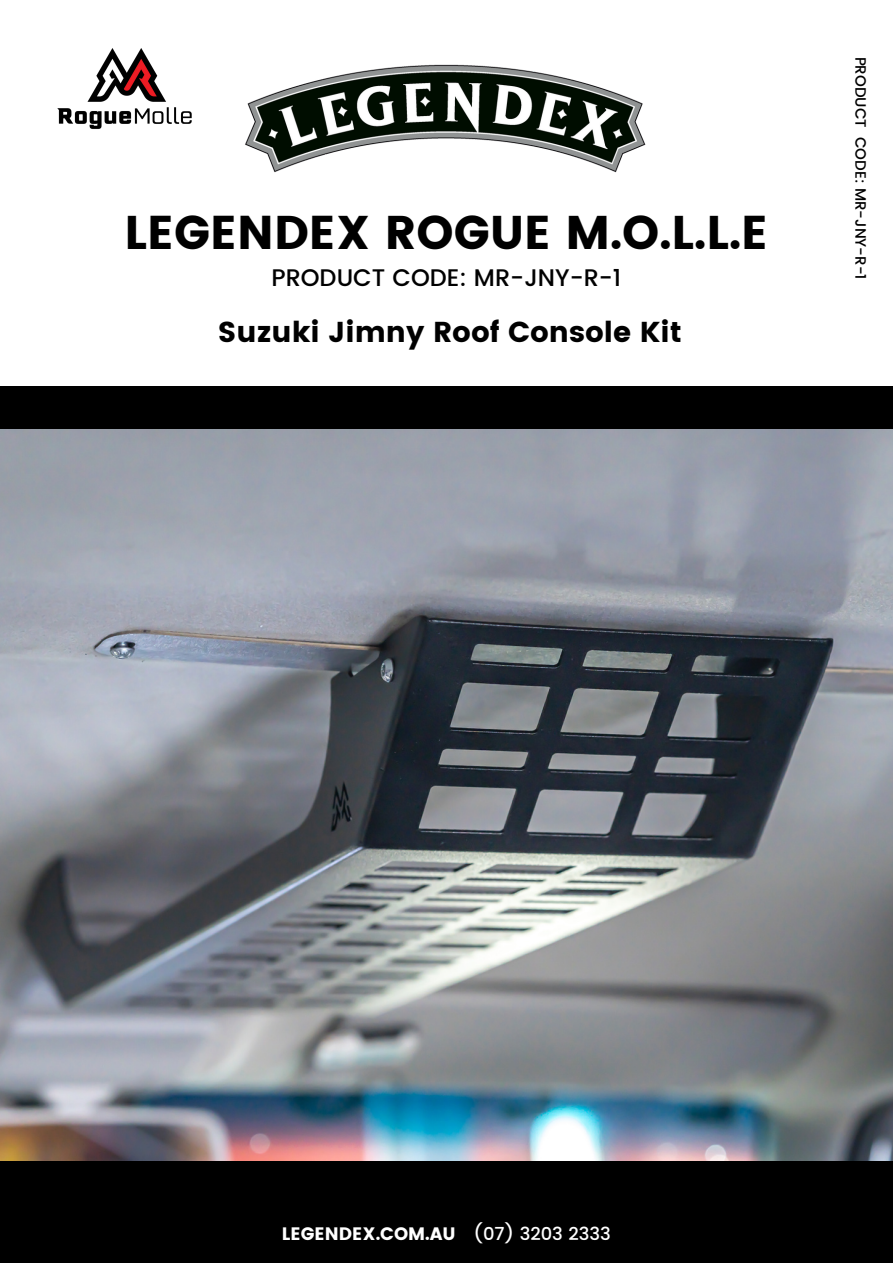
<style>
.page{position:relative;width:893px;height:1264px;background:#fff}
.page>*{position:absolute;margin:0;border:0;box-sizing:border-box;transform-origin:0 0}
.t1{font:47.25px "Poppins";color:#000}
.t2{font:28.8px "Poppins";color:#000}
.t3{font:500 24px "Poppins";color:#000}
.t4{font:18px "Poppins";color:#fff}
.t5{font:500 15px "Poppins";color:#000}
.s1{font-weight:500}
</style>
<div class="page">
<div style="left:0;top:386px;width:892px;height:838px;background:#000"></div>
<div style="left:0;top:1207px;width:892px;height:55px;background:#000"></div>
<img style="left:245px;top:64px;width:401px;height:109px">
<img style="left:57px;top:48px;width:135px;height:81px">
<img style="left:0;top:429px;width:892px;height:731px">
<h1 class="t1" style="left:124px;top:205px;width:645px">LEGENDEX ROGUE M.O.L.L.E</h1>
<h3 class="t3" style="left:271px;top:264px;width:351px">PRODUCT CODE: MR-JNY-R-1</h3>
<h2 class="t2" style="left:218px;top:315px;width:465px">Suzuki Jimny Roof Console Kit</h2>
<p class="t5" style="left:869px;top:57px;width:224px;rotate:90deg">PRODUCT CODE: MR-JNY-R-1</p>
<p class="t4" style="left:282px;top:1223px;width:330px">LEGENDEX.COM.AU <span class="s1">(07) 3203 2333</span></p>
</div>
